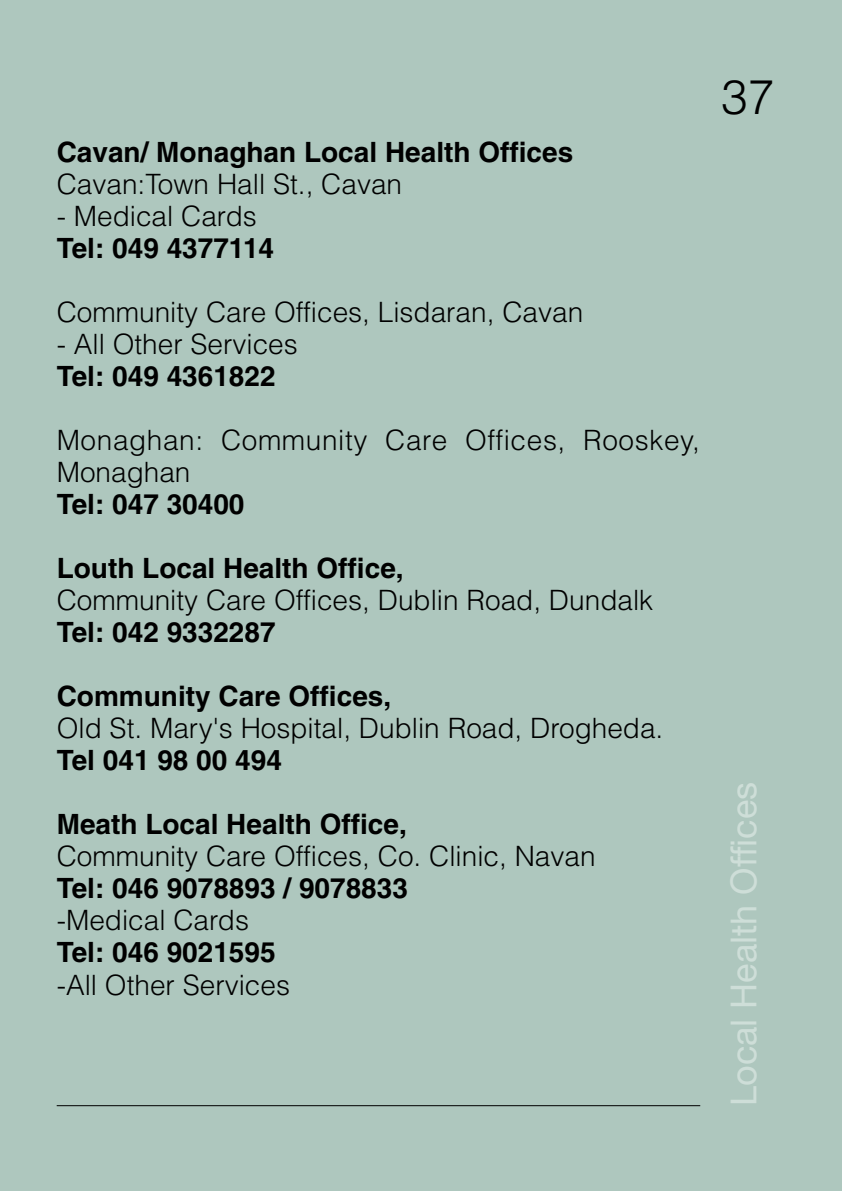
<style>
.page{position:relative;width:842px;height:1191px;background:#aec7be}
.page>*{position:absolute;margin:0;border:0;box-sizing:border-box;transform-origin:0 0}
.t1{font:300 48px "Helvetica";color:#000}
.t2{font:36px "Helvetica Neue";color:#ceded8}
.t3{font:300 28px "Helvetica";color:#000}
.t4{font:700 28px "Helvetica";color:#000}
.t5{font:300 28px/32px "Helvetica";letter-spacing:.02em;color:#000}
</style>
<div class="page">
<hr style="left:57px;top:1105px;width:643px;height:1px;background:#000">
<p class="t4" style="left:57px;top:142px;width:518px">Cavan/ Monaghan Local Health Offices</p>
<p class="t3" style="left:57px;top:168px;width:347px">Cavan:Town Hall St., Cavan</p>
<p class="t3" style="left:57px;top:200px;width:202px">- Medical Cards</p>
<p class="t4" style="left:57px;top:238px;width:219px">Tel: 049 4377114</p>
<p class="t3" style="left:57px;top:296px;width:528px">Community Care Offices, Lisdaran, Cavan</p>
<p class="t3" style="left:57px;top:328px;width:243px">- All Other Services</p>
<p class="t4" style="left:57px;top:366px;width:220px">Tel: 049 4361822</p>
<p class="t5" style="left:57px;top:424px;width:645px">Monaghan: Community Care Offices, Rooskey,<br>Monaghan</p>
<p class="t4" style="left:57px;top:494px;width:189px">Tel: 047 30400</p>
<p class="t4" style="left:57px;top:558px;width:348px">Louth Local Health Office,</p>
<p class="t3" style="left:57px;top:584px;width:598px">Community Care Offices, Dublin Road, Dundalk</p>
<p class="t4" style="left:57px;top:622px;width:220px">Tel: 042 9332287</p>
<p class="t4" style="left:57px;top:686px;width:336px">Community Care Offices,</p>
<p class="t3" style="left:57px;top:712px;width:608px">Old St. Mary's Hospital, Dublin Road, Drogheda.</p>
<p class="t4" style="left:57px;top:750px;width:227px">Tel 041 98 00 494</p>
<p class="t4" style="left:57px;top:814px;width:352px">Meath Local Health Office,</p>
<p class="t3" style="left:57px;top:840px;width:540px">Community Care Offices, Co. Clinic, Navan</p>
<p class="t4" style="left:57px;top:878px;width:353px">Tel: 046 9078893 / 9078833</p>
<p class="t3" style="left:57px;top:904px;width:194px">-Medical Cards</p>
<p class="t4" style="left:57px;top:942px;width:220px">Tel: 046 9021595</p>
<p class="t3" style="left:57px;top:968px;width:235px">-All Other Services</p>
<h1 class="t1" style="left:721px;top:69px;width:55px">37</h1>
<p class="t2" style="left:722px;top:1106px;width:326px;rotate:-90deg">Local Health Offices</p>
</div>
